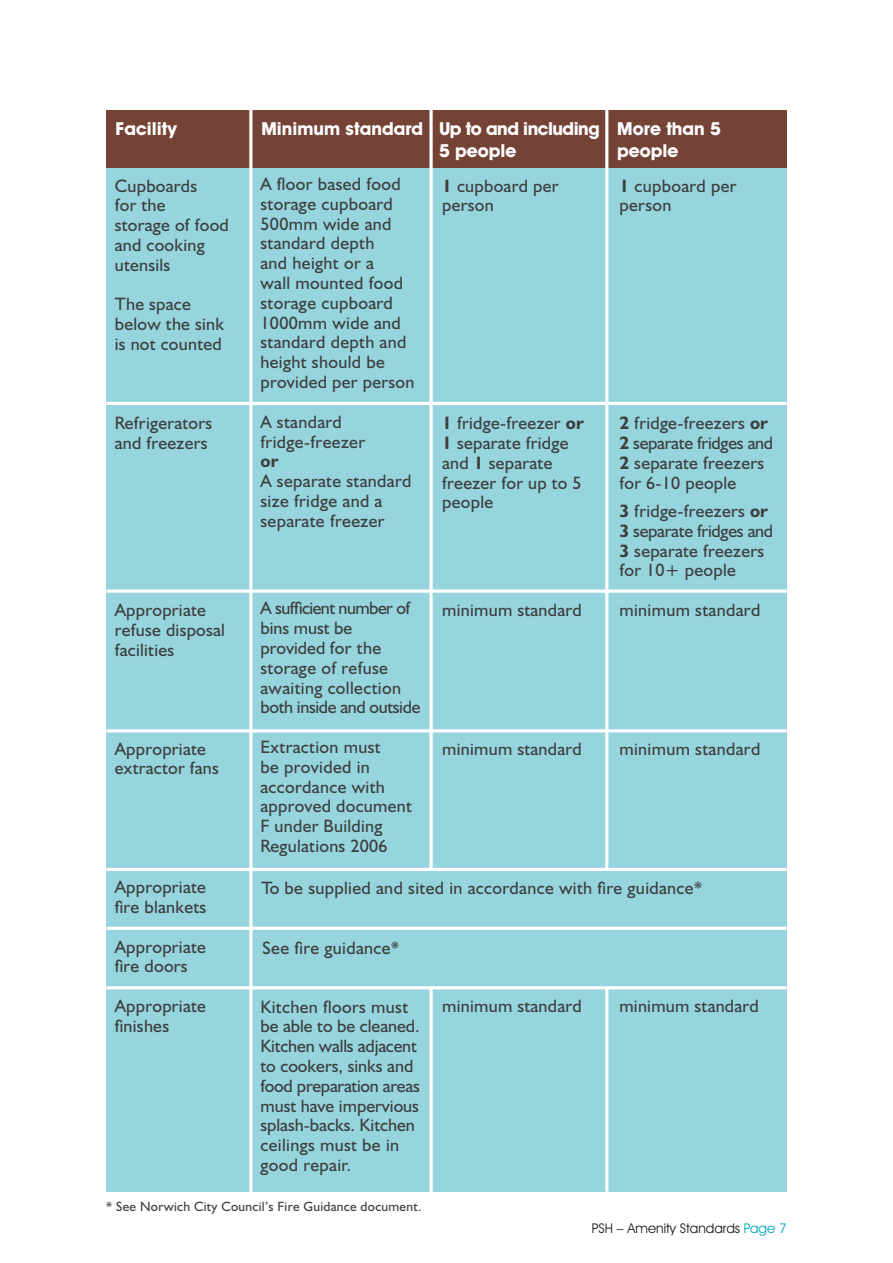
<style>
.page{position:relative;width:893px;height:1263px;background:#fff}
.page>*{position:absolute;margin:0;border:0;box-sizing:border-box;transform-origin:0 0}
.t1{font:18px/19.8px "Humanist 521 BT";letter-spacing:.015em;color:#3e3e3f}
.t2{font:700 18px/21.6px "Avant Garde IT Cby BT";color:#fff}
.t3{font:700 18px "Humanist 521 BT";color:#3e3e3f}
.t4{font:13.5px "Humanist 521 BT";letter-spacing:.02em;color:#3e3e3f}
.t5{font:13.5px "Avant Garde IT Cby BT";color:#231f20}
.s1{font-weight:700}
.s2{color:#00aab8}
</style>
<div class="page">
<div style="left:106px;top:157px;width:681px;height:1035px;background:#96d5dd"></div>
<hr style="left:106px;top:986px;width:681px;height:3px;background:#fff">
<hr style="left:106px;top:402px;width:681px;height:3px;background:#fff">
<svg style="left:106px;top:589px;width:681px;height:4px;background:#e9f6f7"></svg>
<hr style="left:106px;top:729px;width:681px;height:3px;background:#fff">
<hr style="left:106px;top:868px;width:681px;height:3px;background:#fff">
<hr style="left:106px;top:927px;width:681px;height:3px;background:#fff">
<div style="left:106px;top:110px;width:681px;height:58px;background:#754236"></div>
<hr style="left:249px;top:99px;width:3px;height:1095px;background:#fff">
<hr style="left:605px;top:99px;width:3px;height:769px;background:#fff">
<svg style="left:429px;top:110px;width:4px;height:758px;background:#e9f4f5"></svg>
<hr style="left:605px;top:989px;width:3px;height:203px;background:#fff">
<svg style="left:429px;top:989px;width:4px;height:203px"></svg>
<p class="t2" style="left:116px;top:118px;width:63px">Facility</p>
<p class="t1" style="left:115px;top:175px;width:116px">Cupboards<br>for the<br>storage of food and cooking utensils</p>
<p class="t1" style="left:115px;top:294px;width:111px">The space below the sink is not counted</p>
<p class="t1" style="left:115px;top:413px;width:99px">Refrigerators and freezers</p>
<p class="t1" style="left:115px;top:600px;width:112px">Appropriate refuse disposal facilities</p>
<p class="t1" style="left:115px;top:738px;width:106px">Appropriate extractor fans</p>
<p class="t1" style="left:115px;top:877px;width:93px">Appropriate fire blankets</p>
<p class="t1" style="left:115px;top:936px;width:93px">Appropriate fire doors</p>
<p class="t1" style="left:115px;top:996px;width:93px">Appropriate finishes</p>
<p class="t2" style="left:439px;top:118px;width:162px;text-indent:-178px">Minimum standard Up to and including<br>5 people</p>
<p class="t2" style="left:617px;top:118px;width:105px">More than 5 people</p>
<p class="t1" style="left:260px;top:174px;width:155px">A floor based food storage cupboard<br>500mm wide and standard depth<br>and height or a<br>wall mounted food storage cupboard<br>1000mm wide and standard depth and height should be provided per person</p>
<p class="t1" style="left:260px;top:411px;width:106px">A standard fridge-freezer</p>
<p class="t3" style="left:260px;top:450px;width:20px">or</p>
<p class="t1" style="left:260px;top:471px;width:153px">A separate standard size fridge and a separate freezer</p>
<p class="t1" style="left:442px;top:175px;width:118px"><span class="s1">1</span> cupboard per person</p>
<p class="t1" style="left:442px;top:413px;width:143px"><span class="s1">1</span> fridge-freezer <span class="s1">or<br>1</span> separate fridge and <span class="s1">1</span> separate freezer for up to 5 people</p>
<p class="t1" style="left:260px;top:598px;width:162px">A sufficient number of bins must be provided for the storage of refuse awaiting collection both inside and outside</p>
<p class="t1" style="left:260px;top:737px;width:153px">Extraction must<br>be provided in accordance with approved document<br>F under Building<br>Regulations 2006</p>
<p class="t1" style="left:442px;top:600px;width:141px">minimum standard</p>
<p class="t1" style="left:442px;top:738px;width:141px">minimum standard</p>
<p class="t1" style="left:619px;top:175px;width:119px"><span class="s1">1</span> cupboard per person</p>
<p class="t1" style="left:619px;top:413px;width:155px"><span class="s1">2</span> fridge-freezers <span class="s1">or<br>2</span> separate fridges and<br><span class="s1">2</span> separate freezers for 6-10 people</p>
<p class="t1" style="left:619px;top:501px;width:155px"><span class="s1">3</span> fridge-freezers <span class="s1">or<br>3</span> separate fridges and<br><span class="s1">3</span> separate freezers for 10+ people</p>
<p class="t1" style="left:619px;top:600px;width:142px">minimum standard</p>
<p class="t1" style="left:619px;top:738px;width:142px">minimum standard</p>
<p class="t1" style="left:261px;top:878px;width:442px">To be supplied and sited in accordance with fire guidance*</p>
<p class="t1" style="left:263px;top:937px;width:138px">See fire guidance*</p>
<p class="t1" style="left:260px;top:996px;width:161px">Kitchen floors must be able to be cleaned.<br>Kitchen walls adjacent to cookers, sinks and food preparation areas must have impervious splash-backs. Kitchen ceilings must be in good repair.</p>
<p class="t1" style="left:442px;top:996px;width:141px">minimum standard</p>
<p class="t1" style="left:619px;top:996px;width:141px">minimum standard</p>
<p class="t4" style="left:106px;top:1198px;width:317px">* See Norwich City Council’s Fire Guidance document.</p>
<p class="t5" style="left:592px;top:1220px;width:196px">PSH – Amenity Standards <span class="s2">Page 7</span></p>
</div>
